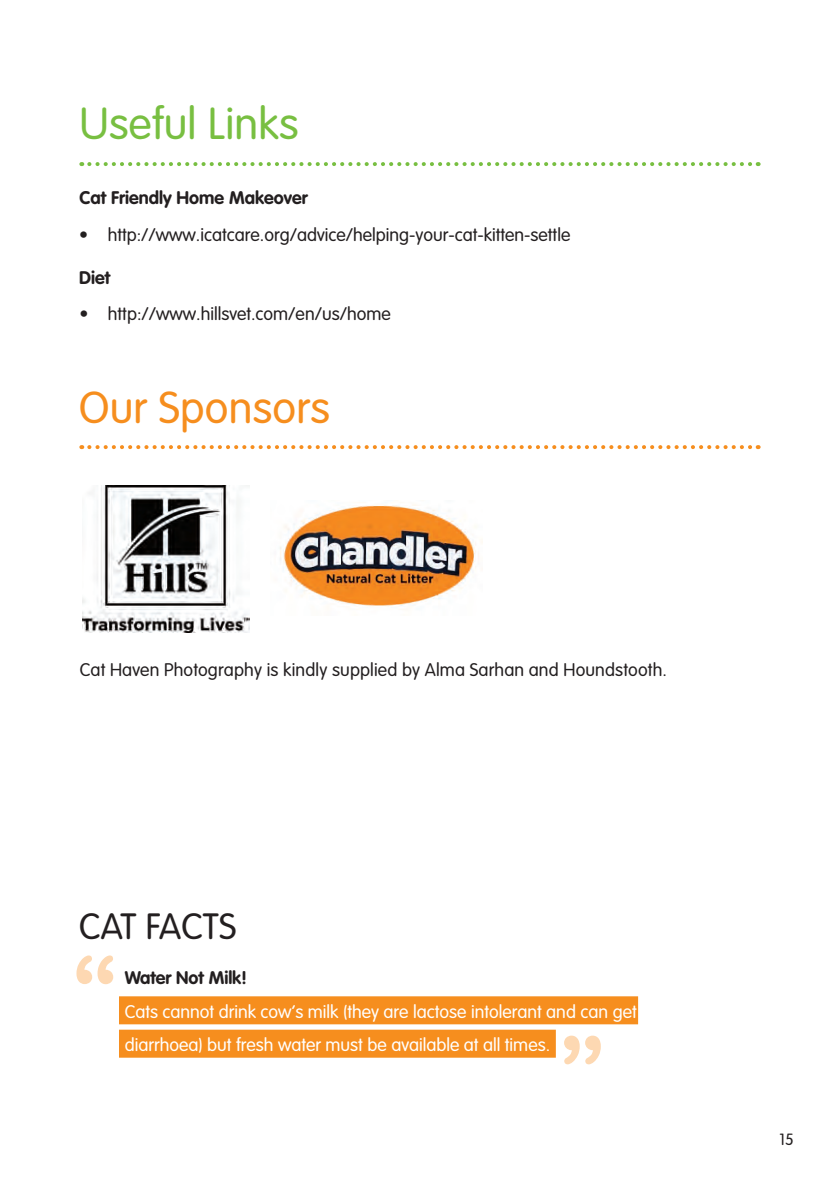
<style>
.page{position:relative;width:839px;height:1191px;background:#fff}
.page>*{position:absolute;margin:0;border:0;box-sizing:border-box;transform-origin:0 0}
.t1{font:300 44px "VAG Rounded";letter-spacing:.005em;color:#78bf41}
.t2{font:300 44px "VAG Rounded";letter-spacing:.005em;color:#f68e1e}
.t3{font:300 36px "VAG Rounded";letter-spacing:.005em;color:#231f20}
.t4{font:300 18px "VAG Rounded";color:#231f20}
.t5{font:300 18px/33px "VAG Rounded";color:#fff}
.t6{font:700 18px "VAG Rounded";color:#231f20}
.t7{font:300 16px "VAG Rounded";color:#231f20}
</style>
<div class="page">
<svg style="left:89px;top:162px;width:670px;height:4px"></svg>
<div style="left:119px;top:996px;width:519px;height:28px;background:#f68e1e"></div>
<div style="left:119px;top:1029px;width:437px;height:28px;background:#f68e1e"></div>
<svg style="left:564px;top:1035px;width:37px;height:29px"></svg>
<svg style="left:76px;top:955px;width:37px;height:29px"></svg>
<svg style="left:89px;top:445px;width:670px;height:4px"></svg>
<img style="left:280px;top:500px;width:202px;height:110px">
<img style="left:83px;top:485px;width:166px;height:147px">
<h1 class="t1" style="left:80px;top:99px;width:220px">Useful Links</h1>
<p class="t6" style="left:80px;top:190px;width:230px">Cat Friendly Home Makeover</p>
<p class="t4" style="left:79px;top:224px;width:493px">• http://www.icatcare.org/advice/helping-your-cat-kitten-settle</p>
<p class="t6" style="left:79px;top:270px;width:32px">Diet</p>
<p class="t4" style="left:80px;top:304px;width:313px">• http://www.hillsvet.com/en/us/home</p>
<h1 class="t2" style="left:79px;top:389px;width:252px">Our Sponsors</h1>
<p class="t4" style="left:80px;top:659px;width:589px">Cat Haven Photography is kindly supplied by Alma Sarhan and Houndstooth.</p>
<h2 class="t3" style="left:79px;top:905px;width:159px">CAT FACTS</h2>
<p class="t6" style="left:125px;top:967px;width:124px">Water Not Milk!</p>
<p class="t5" style="left:125px;top:994px;width:514px">Cats cannot drink cow’s milk (they are lactose intolerant and can get diarrhoea) but fresh water must be available at all times.</p>
<p class="t7" style="left:779px;top:1130px;width:16px">15</p>
</div>
